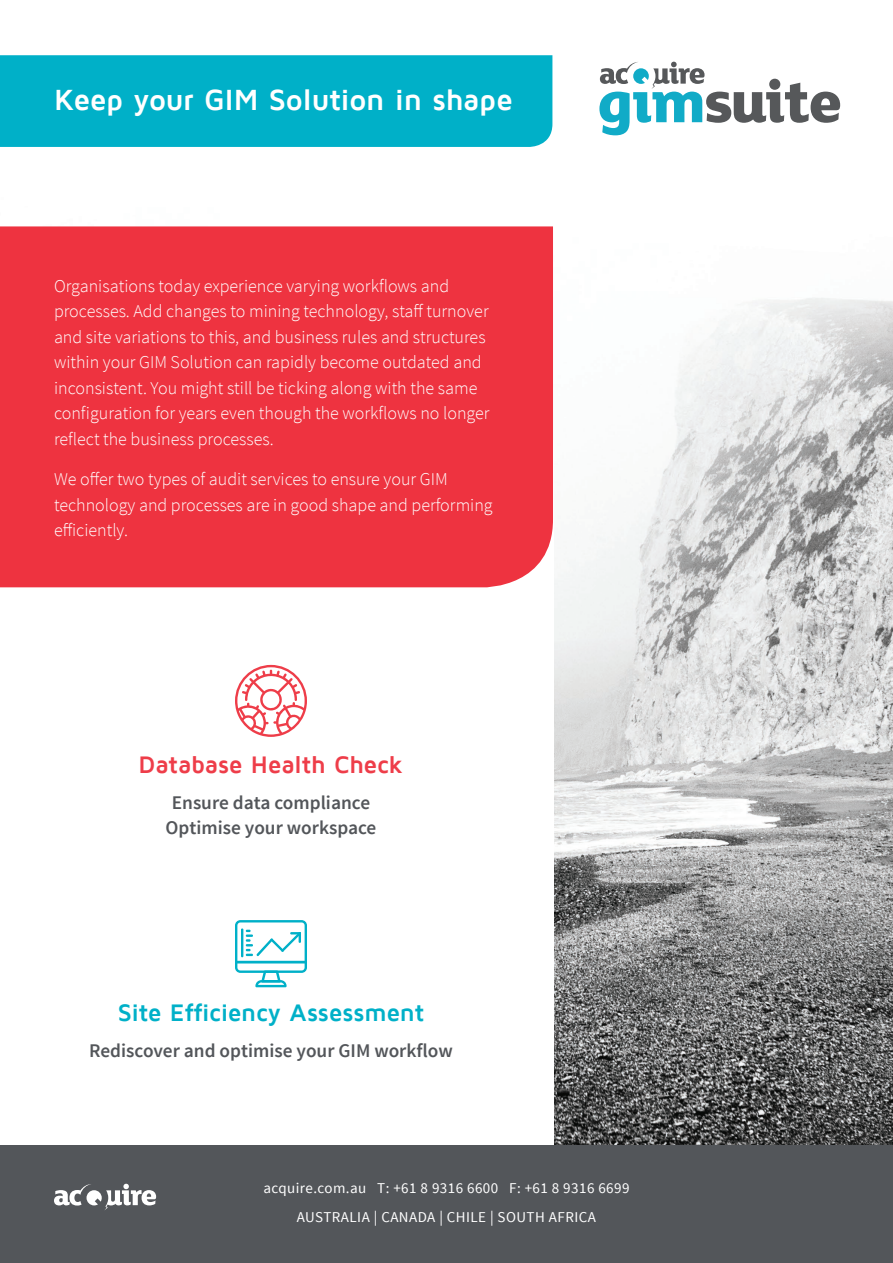
<style>
.page{position:relative;width:893px;height:1263px;background:#fff}
.page>*{position:absolute;margin:0;border:0;box-sizing:border-box;transform-origin:0 0}
.t1{font:700 30px "Maven Pro";letter-spacing:-.015em;color:#fff}
.Table_text{font:700 24.6px "Maven Pro";letter-spacing:-.01em;color:#00b0c8}
.Table_text-2{font:700 24.6px "Maven Pro";letter-spacing:-.01em;color:#ee3d49}
.Table_text-3{font:600 19.35px/24.6px "Source Sans Pro";color:#53565a;text-align:center}
.t2{font:300 18px/25.5px "Source Sans Pro";color:#fff}
.bullets{font:15px "Source Sans Pro";letter-spacing:.03em;color:#fff}
</style>
<div class="page">
<img style="left:552px;top:55px;width:341px;height:1091px">
<div style="left:0;top:440px;width:553px;height:775px;background:#fff"></div>
<div style="left:0;top:226px;width:553px;height:361px;background:#ee3340"></div>
<div style="left:0;top:55px;width:552px;height:92px;background:#00b0c8"></div>
<svg style="left:599px;top:62px;width:241px;height:73px"></svg>
<div style="left:0;top:1146px;width:893px;height:117px;background:#53565a"></div>
<svg style="left:54px;top:1184px;width:102px;height:26px"></svg>
<svg style="left:235px;top:665px;width:72px;height:72px"></svg>
<svg style="left:235px;top:920px;width:72px;height:67px"></svg>
<p class="t1" style="left:54px;top:84px;width:460px">Keep your GIM Solution in shape</p>
<p class="t2" style="left:54px;top:273px;width:437px">Organisations today experience varying workflows and processes. Add changes to mining technology, staff turnover and site variations to this, and business rules and structures within your GIM Solution can rapidly become outdated and inconsistent. You might still be ticking along with the same configuration for years even though the workflows no longer reflect the business processes.</p>
<p class="t2" style="left:54px;top:466px;width:440px">We offer two types of audit services to ensure your GIM technology and processes are in good shape and performing efficiently.</p>
<p class="Table_text-2" style="left:139px;top:751px;width:266px">Database Health Check</p>
<p class="Table_text-3" style="left:166px;top:791px;width:212px">Ensure data compliance<br>Optimise your workspace</p>
<p class="Table_text" style="left:118px;top:999px;width:308px">Site Efficiency Assessment</p>
<p class="Table_text-3" style="left:89px;top:1039px;width:365px">Rediscover and optimise your GIM workflow</p>
<p class="bullets" style="left:263px;top:1179px;width:368px">acquire.com.au T: +61 8 9316 6600 F: +61 8 9316 6699</p>
<p class="bullets" style="left:297px;top:1207px;width:301px">AUSTRALIA | CANADA | CHILE | SOUTH AFRICA</p>
</div>
